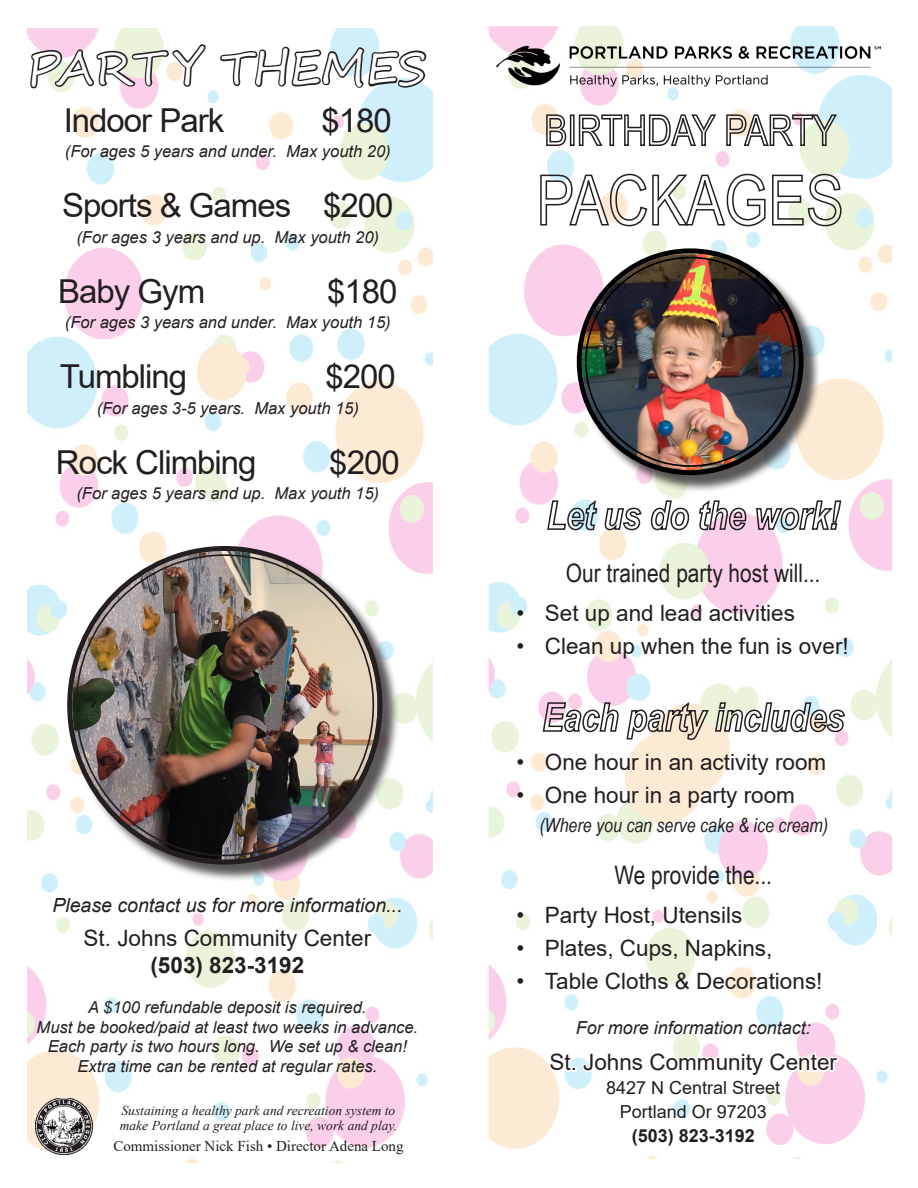
<style>
.page{position:relative;width:918px;height:1188px;background:#fff}
.page>*{position:absolute;margin:0;border:0;box-sizing:border-box;transform-origin:0 0}
.t1{font:45px "Segoe Script";color:#fff}
.t2{font:33px "Arial";letter-spacing:-.03em;color:#231f20}
.t3{font:25.5px "Arial Narrow";color:#231f20}
.t4{font:22.5px "Arial";color:#231f20}
.t5{font:700 22.5px "Arial";color:#231f20}
.t6{font:italic 19.5px "Arial";color:#231f20}
.t7{font:italic 19.5px "Arial Narrow";color:#231f20}
.t8{font:18px "Arial";color:#231f20}
.t9{font:italic 18px "Arial";color:#231f20}
.t10{font:700 18px "Arial";color:#231f20}
.t11{font:italic 16.5px "Arial";color:#231f20}
.t12{font:15px "Times New Roman";color:#231f20}
.t13{font:italic 13.5px "Times New Roman";color:#231f20}
</style>
<div class="page">
<img style="left:490px;top:103px;width:401px;height:1055px">
<img style="left:27px;top:28px;width:405px;height:1134px">
<div style="left:580px;top:251px;width:241px;height:242px;background:#231f20;opacity:.75"></div>
<img style="left:582px;top:253px;width:217px;height:217px;border-radius:108px">
<div style="left:577px;top:248px;width:227px;height:227px;border:5px solid #000;border-radius:50%"></div>
<img style="left:36px;top:1098px;width:57px;height:57px">
<svg style="left:545px;top:113px;width:22px;height:34px"></svg>
<div style="left:570px;top:114px;width:5px;height:32px;border:2px solid #231f20"></div>
<svg style="left:578px;top:111px;width:140px;height:36px"></svg>
<svg style="left:725px;top:111px;width:113px;height:36px"></svg>
<svg style="left:539px;top:173px;width:303px;height:54px"></svg>
<img style="left:488px;top:26px;width:403px;height:77px">
<svg style="left:29px;top:28px;width:179px;height:63px"></svg>
<svg style="left:218px;top:28px;width:210px;height:122px"></svg>
<svg style="left:546px;top:498px;width:52px;height:33px"></svg>
<svg style="left:604px;top:507px;width:38px;height:24px"></svg>
<svg style="left:650px;top:499px;width:40px;height:32px"></svg>
<svg style="left:698px;top:498px;width:49px;height:33px"></svg>
<svg style="left:755px;top:500px;width:87px;height:31px"></svg>
<svg style="left:542px;top:702px;width:78px;height:31px"></svg>
<svg style="left:626px;top:700px;width:220px;height:41px"></svg>
<svg style="left:547px;top:1049px;width:294px;height:31px"></svg>
<div style="left:70px;top:549px;width:330px;height:333px;background:#231f20;opacity:.75"></div>
<img style="left:72px;top:551px;width:305px;height:309px">
<p class="t1" style="left:26px;top:32px;width:401px">PART Y THEMES</p>
<p class="t2" style="left:64px;top:97px;width:162px">Indoor Park</p>
<p class="t2" style="left:322px;top:97px;width:72px">$180</p>
<p class="t11" style="left:65px;top:141px;width:327px">(For ages 5 years and under. Max youth 20)</p>
<p class="t2" style="left:62px;top:183px;width:333px">Sports &amp; Games $200</p>
<p class="t11" style="left:76px;top:226px;width:304px">(For ages 3 years and up. Max youth 20)</p>
<p class="t2" style="left:58px;top:268px;width:149px">Baby Gym</p>
<p class="t2" style="left:327px;top:268px;width:72px">$180</p>
<p class="t11" style="left:65px;top:312px;width:327px">(For ages 3 years and under. Max youth 15)</p>
<p class="t2" style="left:60px;top:354px;width:129px">Tumbling</p>
<p class="t2" style="left:325px;top:354px;width:72px">$200</p>
<p class="t11" style="left:97px;top:397px;width:264px">(For ages 3-5 years. Max youth 15)</p>
<p class="t2" style="left:56px;top:439px;width:202px">Rock Climbing</p>
<p class="t2" style="left:329px;top:439px;width:72px">$200</p>
<p class="t11" style="left:76px;top:483px;width:304px">(For ages 5 years and up. Max youth 15)</p>
<p class="t6" style="left:52px;top:892px;width:352px">Please contact us for more information...</p>
<p class="t4" style="left:84px;top:923px;width:289px">St. Johns Community Center</p>
<p class="t5" style="left:151px;top:949px;width:155px">(503) 823-3192</p>
<p class="t11" style="left:88px;top:996px;width:280px">A $100 refundable deposit is required.</p>
<p class="t11" style="left:37px;top:1016px;width:383px">Must be booked/paid at least two weeks in advance.</p>
<p class="t11" style="left:48px;top:1036px;width:361px">Each party is two hours long. We set up &amp; clean!</p>
<p class="t11" style="left:77px;top:1056px;width:301px">Extra time can be rented at regular rates.</p>
<p class="t13" style="left:122px;top:1101px;width:275px">Sustaining a healthy park and recreation system to</p>
<p class="t13" style="left:120px;top:1116px;width:279px">make Portland a great place to live, work and play.</p>
<p class="t12" style="left:113px;top:1135px;width:292px">Commissioner Nick Fish • Director Adena Long</p>
<p class="t3" style="left:566px;top:554px;width:256px">Our trained party host will...</p>
<p class="t4" style="left:516px;top:597px;width:280px">• Set up and lead activities</p>
<p class="t4" style="left:516px;top:630px;width:334px">• Clean up when the fun is over!</p>
<p class="t4" style="left:516px;top:747px;width:311px">• One hour in an activity room</p>
<p class="t4" style="left:516px;top:780px;width:280px">• One hour in a party room</p>
<p class="t7" style="left:539px;top:811px;width:290px">(Where you can serve cake &amp; ice cream)</p>
<p class="t3" style="left:614px;top:857px;width:159px">We provide the...</p>
<p class="t4" style="left:516px;top:900px;width:228px">• Party Host, Utensils</p>
<p class="t4" style="left:516px;top:933px;width:258px">• Plates, Cups, Napkins,</p>
<p class="t4" style="left:516px;top:966px;width:308px">• Table Cloths &amp; Decorations!</p>
<p class="t9" style="left:576px;top:1016px;width:237px">For more information contact:</p>
<p class="t4" style="left:549px;top:1047px;width:289px">St. Johns Community Center</p>
<p class="t8" style="left:606px;top:1076px;width:176px">8427 N Central Street</p>
<p class="t8" style="left:620px;top:1100px;width:149px">Portland Or 97203</p>
<p class="t10" style="left:632px;top:1123px;width:125px">(503) 823-3192</p>
</div>
